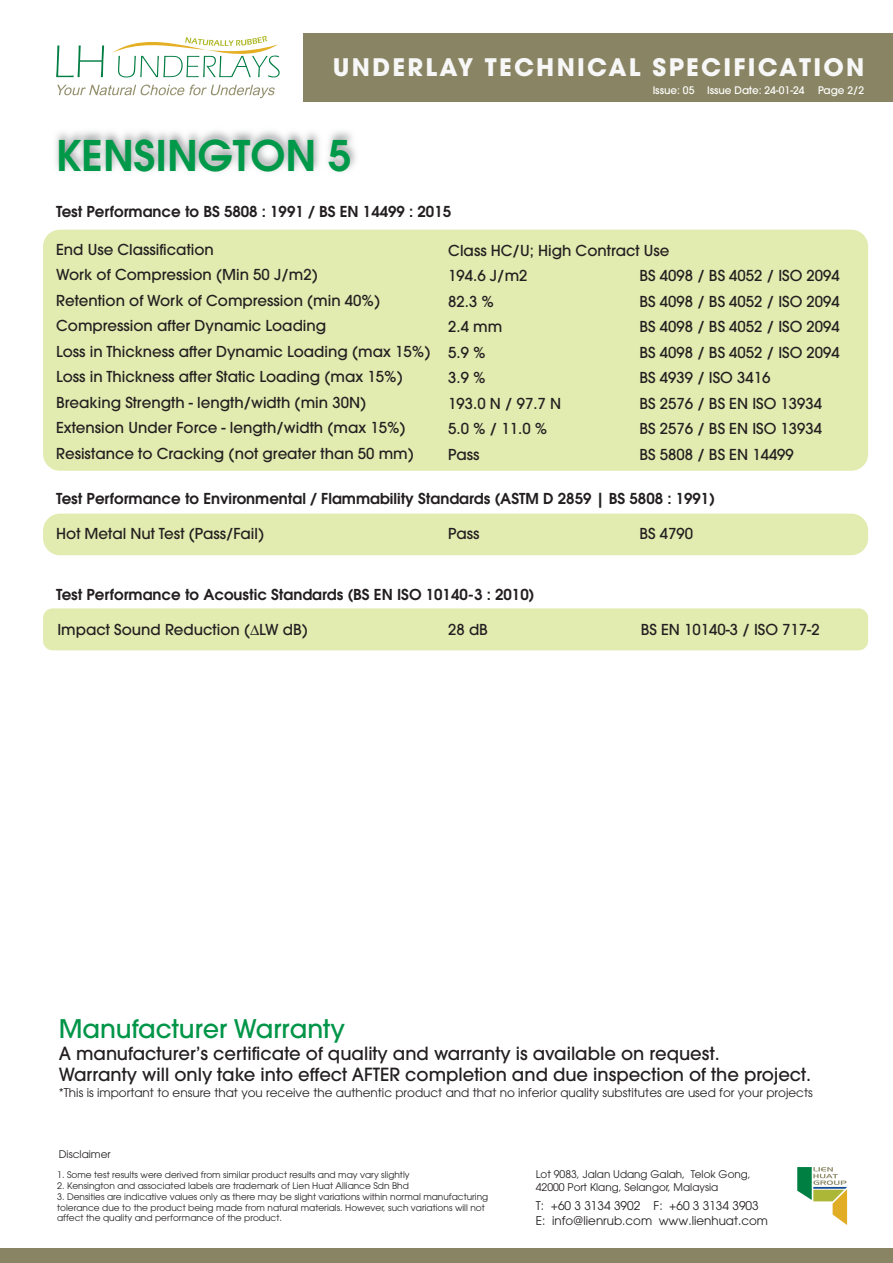
<style>
.page{position:relative;width:893px;height:1263px;background:#fff}
.page>*{position:absolute;margin:0;border:0;box-sizing:border-box;transform-origin:0 0}
.t1{font:600 42px "Avant Garde CE";color:#009949}
.t2{font:500 25.5px "Avant Garde";color:#019548}
.t3{font:700 24px "Avant Garde";letter-spacing:.095em;color:#f7f7f7}
.t4{font:500 18px/21.6px "Avant Garde";color:#231f20}
.t5{font:500 15px/25.5px "Avant Garde";color:#231f20}
.t6{font:600 15px "Avant Garde CE";color:#231f20}
.t7{font:12px/14.4px "Avant Garde CE";color:#231f20}
.t8{font:10.5px/12.6px "Avant Garde CE";color:#231f20}
.t9{font:500 10.35px "Avant Garde";color:#fff}
.t10{font:600 10.35px "Avant Garde CE";color:#fff}
.t11{font:9px/10.8px "Avant Garde CE";color:#231f20}
.s1{font-family:"Avant Garde CE";font-weight:400}
</style>
<div class="page">
<div style="left:43px;top:514px;width:825px;height:41px;background:#e2ebb0;border-radius:17px"></div>
<div style="left:43px;top:608px;width:825px;height:42px;background:#e2ebb0;border-radius:9px"></div>
<div style="left:43px;top:230px;width:825px;height:241px;background:#e2ebb0;border-radius:17px"></div>
<svg style="left:797px;top:1167px;width:50px;height:58px"></svg>
<div style="left:0;top:1249px;width:893px;height:14px;background:#888464"></div>
<div style="left:304px;top:33px;width:589px;height:68px;background:#898564"></div>
<img style="left:51px;top:76px;width:355px;height:156px">
<svg style="left:57px;top:85px;width:218px;height:13px"></svg>
<svg style="left:56px;top:46px;width:48px;height:31px"></svg>
<svg style="left:113px;top:36px;width:167px;height:41px"></svg>
<h3 class="t3" style="left:333px;top:51px;width:533px">UNDERLAY TECHNICAL SPECIFICATION</h3>
<p class="t9" style="left:653px;top:84px;width:154px">Issue: 05 Issue Date: 24-01-24</p>
<p class="t9" style="left:818px;top:84px;width:48px">Page 2/2</p>
<p class="t10" style="left:657px;top:84px;width:154px">ssue: 001 Issue Date: 23-3-20</p>
<p class="t10" style="left:825px;top:84px;width:8px">a</p>
<h1 class="t1" style="left:56px;top:129px;width:297px">KENSINGTON 5</h1>
<p class="t6" style="left:56px;top:202px;width:396px">Test Performance to BS 5808 : 1991 / BS EN 14499 : 2015</p>
<p class="t5" style="left:56px;top:237px;width:376px">End Use Classification<br>Work of Compression (Min 50 J/m2)<br>Retention of Work of Compression (min 40%)<br>Compression after Dynamic Loading<br>Loss in Thickness after Dynamic Loading (max 15%)<br>Loss in Thickness after Static Loading (max 15%)<br>Breaking Strength - length/width (min 30N)<br>Extension Under Force - length/width (max 15%)<br>Resistance to Cracking (not greater than 50 mm)</p>
<p class="t5" style="left:448px;top:237px;width:223px">Class HC/U; High Contract Use<br>194.6 J/m2<br>82.3 %<br>2.4 mm<br>5.9 %<br>3.9 %<br>193.0 N / 97.7 N<br>5.0 % / 11.0 %<br>Pass</p>
<p class="t5" style="left:640px;top:263px;width:202px">BS 4098 / BS 4052 / ISO 2094<br>BS 4098 / BS 4052 / ISO 2094<br>BS 4098 / BS 4052 / ISO 2094<br>BS 4098 / BS 4052 / ISO 2094<br>BS 4939 / ISO 3416<br>BS 2576 / BS EN ISO 13934<br>BS 2576 / BS EN ISO 13934<br>BS 5808 / BS EN 14499</p>
<p class="t6" style="left:56px;top:489px;width:660px">Test Performance to Environmental / Flammability Standards (ASTM D 2859 | BS 5808 : 1991)</p>
<p class="t5" style="left:56px;top:521px;width:210px">Hot Metal Nut Test (Pass/Fail)</p>
<p class="t5" style="left:448px;top:521px;width:33px">Pass</p>
<p class="t5" style="left:640px;top:520px;width:55px">BS 4790</p>
<p class="t6" style="left:56px;top:584px;width:480px">Test Performance to Acoustic Standards (BS EN ISO 10140-3 : 2010)</p>
<p class="t5" style="left:57px;top:617px;width:252px">Impact Sound Reduction (<span class="s1">∆</span>LW dB)</p>
<p class="t5" style="left:448px;top:617px;width:41px">28 dB</p>
<p class="t5" style="left:641px;top:617px;width:180px">BS EN 10140-3 / ISO 717-2</p>
<h2 class="t2" style="left:59px;top:1013px;width:288px">Manufacturer Warranty</h2>
<p class="t4" style="left:59px;top:1042px;width:754px">A manufacturer’s certificate of quality and warranty is available on request.<br>Warranty will only take into effect AFTER completion and due inspection of the project.</p>
<p class="t7" style="left:59px;top:1085px;width:755px">*This is important to ensure that you receive the authentic product and that no inferior quality substitutes are used for your projects</p>
<p class="t8" style="left:59px;top:1148px;width:53px">Disclaimer</p>
<p class="t11" style="left:57px;top:1169px;width:354px">1. Some test results were derived from similar product results and may vary slightly</p>
<p class="t11" style="left:57px;top:1180px;width:353px">2. Kensington and associated labels are trademark of Lien Huat Alliance Sdn Bhd</p>
<p class="t11" style="left:57px;top:1191px;width:433px">3. Densities are indicative values only as there may be slight variations within normal manufacturing tolerance due to the product being made from natural materials. However, such variations will not affect the quality and performance of the product.</p>
<p class="t8" style="left:536px;top:1168px;width:216px">Lot 9083, Jalan Udang Galah, Telok Gong,<br>42000 Port Klang, Selangor, Malaysia</p>
<p class="t7" style="left:536px;top:1198px;width:234px">T: +60 3 3134 3902 F: +60 3 3134 3903<br>E: info@lienrub.com www.lienhuat.com</p>
</div>
